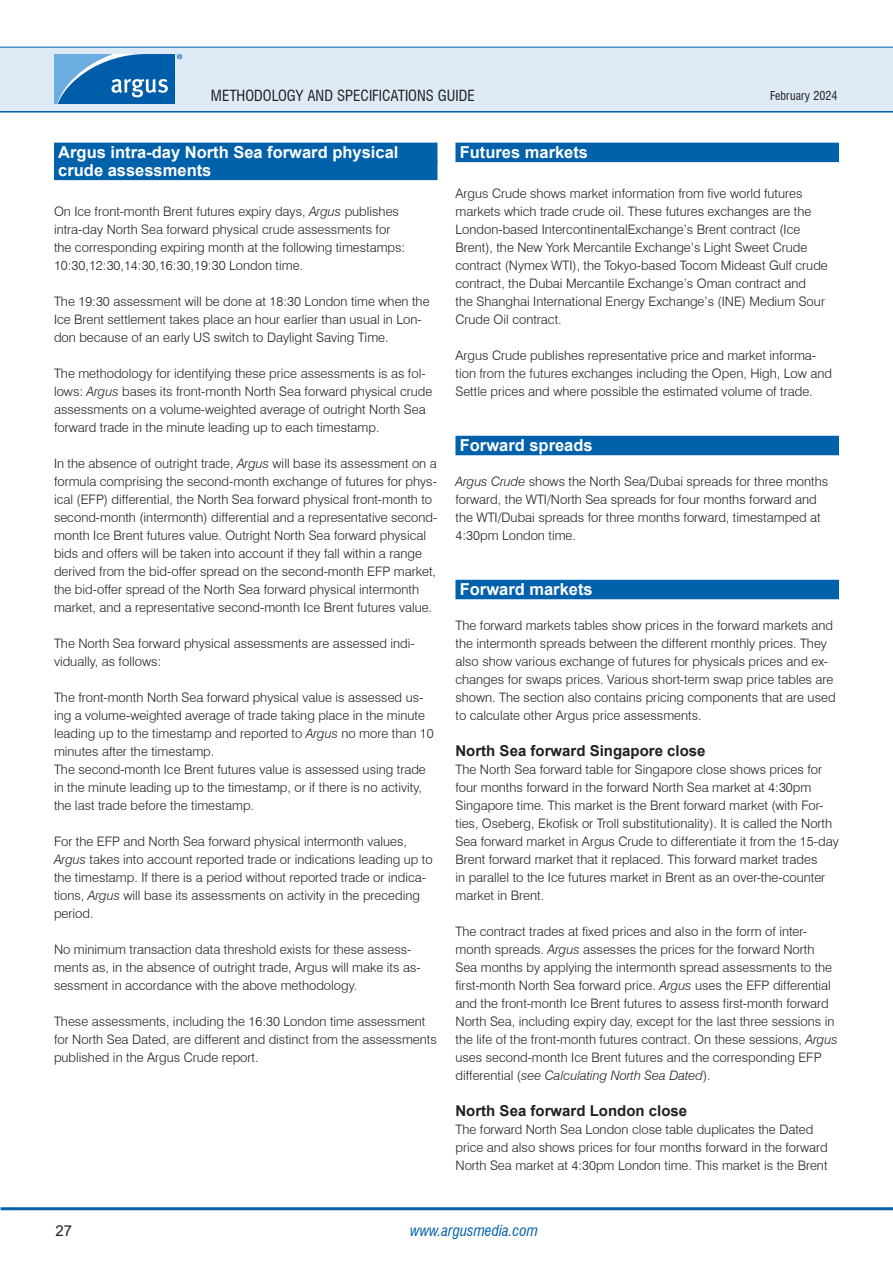
<style>
.page{position:relative;width:893px;height:1263px;background:#fff}
.page>*{position:absolute;margin:0;border:0;box-sizing:border-box;transform-origin:0 0}
.Section_header{font:700 16.5px "Arial";color:#fff}
.t1{font:condensed 15px "Swiss 721 BT";color:#231f20}
.SubSectionHeader{font:700 15px "Arial";color:#231f20}
.frontdate{font:700 15px "Arial";color:#231f20}
.t2{font:italic condensed 15px "Swiss 721 BT";color:#0161aa}
.t3{font:15px "Arial";color:#231f20}
.Body_Text{font:300 13.05px/18px "Swiss 721 BT";color:#231f20}
.SubSectionHeader-2{font:300 13.05px/18px "Swiss 721 BT";color:#231f20}
.t4{font:condensed 12px "Swiss 721 BT";color:#231f20}
.s1{font-style:italic}
</style>
<div class="page">
<hr style="left:0;top:110px;width:893px;height:3px;background:#0161aa">
<div style="left:0;top:47px;width:893px;height:64px;background:#deebf7"></div>
<hr style="left:0;top:47px;width:893px;height:1px;background:#0161aa">
<hr style="left:1px;top:1207px;width:892px;height:3px;background:#0161aa">
<svg style="left:54px;top:54px;width:128px;height:50px;background:#3883c0"></svg>
<div style="left:54px;top:143px;width:383px;height:19px;background:#0161aa"></div>
<div style="left:54px;top:161px;width:383px;height:19px;background:#0161aa"></div>
<div style="left:455px;top:143px;width:384px;height:19px;background:#0161aa"></div>
<div style="left:455px;top:436px;width:384px;height:19px;background:#0161aa"></div>
<div style="left:455px;top:580px;width:384px;height:19px;background:#0161aa"></div>
<p class="t1" style="left:211px;top:86px;width:265px">METHODOLOGY AND SPECIFICATIONS GUIDE</p>
<p class="t4" style="left:770px;top:88px;width:69px">February 2024</p>
<p class="Section_header" style="left:58px;top:141px;width:342px">Argus intra-day North Sea forward physical</p>
<p class="Section_header" style="left:58px;top:159px;width:155px">crude assessments</p>
<p class="Body_Text" style="left:54px;top:202px;width:353px">On Ice front-month Brent futures expiry days, <span class="s1">Argus</span> publishes intra-day North Sea forward physical crude assessments for the corresponding expiring month at the following timestamps:<br>10:30,12:30,14:30,16:30,19:30 London time.</p>
<p class="Body_Text" style="left:54px;top:292px;width:377px">The 19:30 assessment will be done at 18:30 London time when the<br>Ice Brent settlement takes place an hour earlier than usual in Lon&shy;don because of an early US switch to Daylight Saving Time.</p>
<p class="Body_Text" style="left:54px;top:364px;width:380px">The methodology for identifying these price assessments is as fol&shy;lows: <span class="s1">Argus</span> bases its front-month North Sea forward physical crude assessments on a volume-weighted average of outright North Sea forward trade in the minute leading up to each timestamp.</p>
<p class="Body_Text" style="left:54px;top:454px;width:385px">In the absence of outright trade, <span class="s1">Argus</span> will base its assessment on a formula comprising the second-month exchange of futures for phys&shy;ical (EFP) differential, the North Sea forward physical front-month to second-month (intermonth) differential and a representative second&shy;month Ice Brent futures value. Outright North Sea forward physical bids and offers will be taken into account if they fall within a range derived from the bid-offer spread on the second-month EFP market, the bid-offer spread of the North Sea forward physical intermonth market, and a representative second-month Ice Brent futures value.</p>
<p class="Body_Text" style="left:54px;top:634px;width:362px">The North Sea forward physical assessments are assessed indi&shy;vidually, as follows:</p>
<p class="Body_Text" style="left:54px;top:688px;width:381px">The front-month North Sea forward physical value is assessed us&shy;ing a volume-weighted average of trade taking place in the minute leading up to the timestamp and reported to <span class="s1">Argus</span> no more than 10 minutes after the timestamp.</p>
<p class="Body_Text" style="left:54px;top:760px;width:373px">The second-month Ice Brent futures value is assessed using trade in the minute leading up to the timestamp, or if there is no activity, the last trade before the timestamp.</p>
<p class="Body_Text" style="left:54px;top:832px;width:380px">For the EFP and North Sea forward physical intermonth values, <span class="s1">Argus</span> takes into account reported trade or indications leading up to the timestamp. If there is a period without reported trade or indica&shy;tions, <span class="s1">Argus</span> will base its assessments on activity in the preceding period.</p>
<p class="Body_Text" style="left:54px;top:940px;width:368px">No minimum transaction data threshold exists for these assess&shy;ments as, in the absence of outright trade, Argus will make its as&shy;sessment in accordance with the above methodology.</p>
<p class="Body_Text" style="left:54px;top:1012px;width:384px">These assessments, including the 16:30 London time assessment for North Sea Dated, are different and distinct from the assessments published in the Argus Crude report.</p>
<p class="Section_header" style="left:460px;top:141px;width:130px">Futures markets</p>
<p class="Body_Text" style="left:455px;top:184px;width:374px">Argus Crude shows market information from five world futures markets which trade crude oil. These futures exchanges are the London-based IntercontinentalExchange’s Brent contract (Ice Brent), the New York Mercantile Exchange’s Light Sweet Crude contract (Nymex WTI), the Tokyo-based Tocom Mideast Gulf crude contract, the Dubai Mercantile Exchange’s Oman contract and<br>the Shanghai International Energy Exchange’s (INE) Medium Sour Crude Oil contract.</p>
<p class="Body_Text" style="left:455px;top:346px;width:378px">Argus Crude publishes representative price and market informa&shy;tion from the futures exchanges including the Open, High, Low and<br>Settle prices and where possible the estimated volume of trade.</p>
<p class="Section_header" style="left:460px;top:434px;width:134px">Forward spreads</p>
<p class="Body_Text" style="left:455px;top:472px;width:374px"><span class="s1">Argus Crude</span> shows the North Sea/Dubai spreads for three months forward, the WTI/North Sea spreads for four months forward and the WTI/Dubai spreads for three months forward, timestamped at 4:30pm London time.</p>
<p class="Section_header" style="left:460px;top:578px;width:134px">Forward markets</p>
<p class="Body_Text" style="left:455px;top:616px;width:382px">The forward markets tables show prices in the forward markets and the intermonth spreads between the different monthly prices. They also show various exchange of futures for physicals prices and ex&shy;changes for swaps prices. Various short-term swap price tables are shown. The section also contains pricing components that are used to calculate other Argus price assessments.</p>
<p class="SubSectionHeader" style="left:455px;top:740px;width:252px">North Sea forward Singapore close</p>
<p class="SubSectionHeader-2" style="left:455px;top:760px;width:385px">The North Sea forward table for Singapore close shows prices for four months forward in the forward North Sea market at 4:30pm Singapore time. This market is the Brent forward market (with For&shy;ties, Oseberg, Ekofisk or Troll substitutionality). It is called the North Sea forward market in Argus Crude to differentiate it from the 15-day Brent forward market that it replaced. This forward market trades<br>in parallel to the Ice futures market in Brent as an over-the-counter market in Brent.</p>
<p class="Body_Text" style="left:455px;top:922px;width:384px">The contract trades at fixed prices and also in the form of inter&shy;month spreads. <span class="s1">Argus</span> assesses the prices for the forward North Sea months by applying the intermonth spread assessments to the first-month North Sea forward price. <span class="s1">Argus</span> uses the EFP differential and the front-month Ice Brent futures to assess first-month forward North Sea, including expiry day, except for the last three sessions in the life of the front-month futures contract. On these sessions, <span class="s1">Argus </span>uses second-month Ice Brent futures and the corresponding EFP differential (<span class="s1">see Calculating North Sea Dated</span>).</p>
<p class="frontdate" style="left:455px;top:1100px;width:233px">North Sea forward London close</p>
<p class="Body_Text" style="left:455px;top:1120px;width:374px">The forward North Sea London close table duplicates the Dated price and also shows prices for four months forward in the forward<br>North Sea market at 4:30pm London time. This market is the Brent</p>
<p class="t3" style="left:55px;top:1220px;width:18px">27</p>
<p class="t2" style="left:410px;top:1221px;width:129px">www.argusmedia.com</p>
</div>
